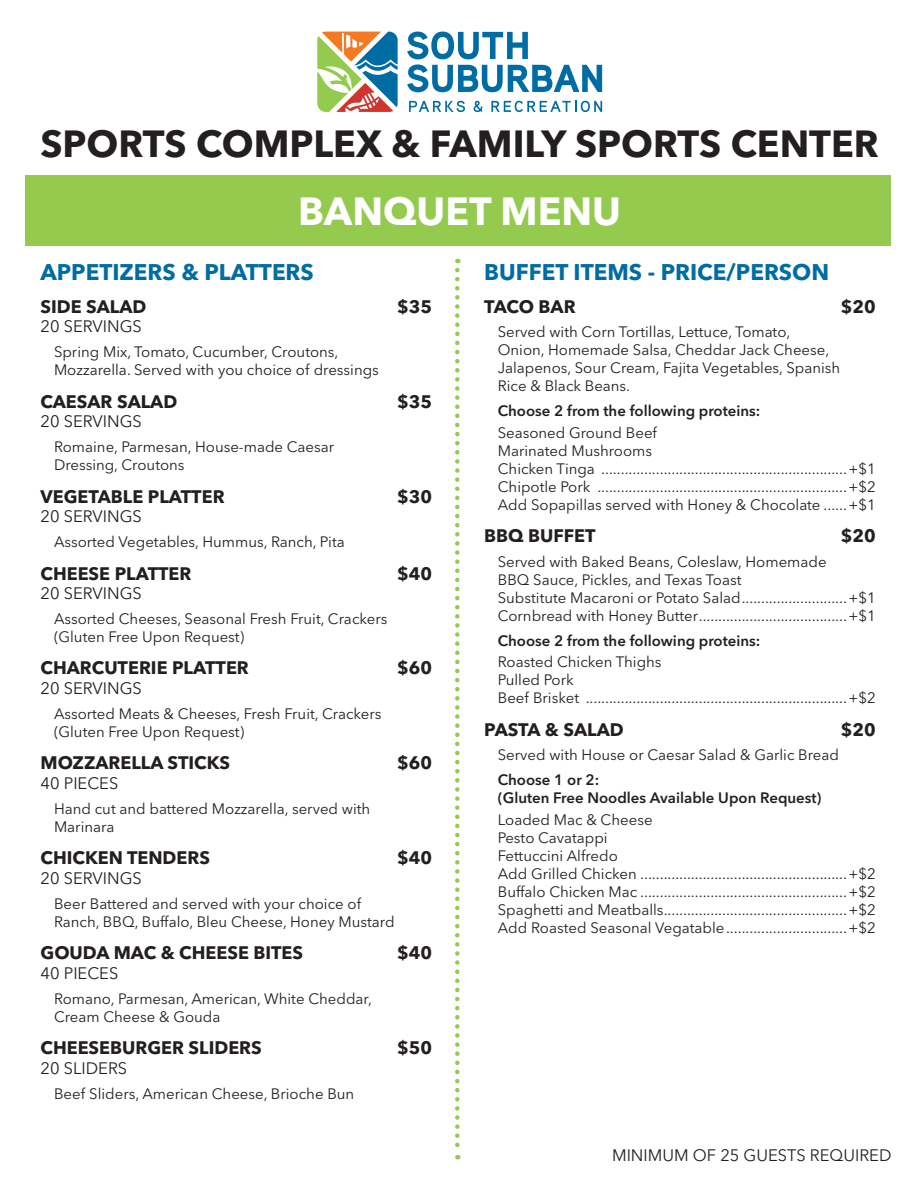
<style>
.page{position:relative;width:918px;height:1188px;background:#fff}
.page>*{position:absolute;margin:0;border:0;box-sizing:border-box;transform-origin:0 0}
.t1{font:700 39px "Avenir Next LT Pro";color:#fff}
.t2{font:700 37.5px "Avenir Next LT Pro";color:#231f20}
.t3{font:700 22.5px "Avenir Next LT Pro";color:#006ca4}
.t4{font:700 18px "Avenir Next LT Pro";color:#231f20}
.Servings{font:16.5px "Avenir Next LT Pro";color:#231f20}
.Description_Add-ons{font:15px "Avenir Next LT Pro";color:#231f20}
.Descriptions{font:15px/18px "Avenir Next LT Pro";color:#231f20}
.Descriptions_-_Buffet{font:15px/18px "Avenir Next LT Pro";color:#231f20}
.Description_Options{font:600 15px/18px "Avenir Next LT Pro";color:#231f20}
</style>
<div class="page">
<div style="left:25px;top:175px;width:866px;height:70px;background:#94ca4e"></div>
<svg style="left:407px;top:32px;width:195px;height:60px"></svg>
<svg style="left:409px;top:101px;width:56px;height:11px"></svg>
<svg style="left:474px;top:101px;width:9px;height:11px"></svg>
<svg style="left:491px;top:101px;width:111px;height:11px"></svg>
<svg style="left:317px;top:32px;width:81px;height:80px"></svg>
<svg style="left:455px;top:270px;width:5px;height:889px"></svg>
<p class="t2" style="left:40px;top:121px;width:840px">SPORTS COMPLEX &amp; FAMILY SPORTS CENTER</p>
<p class="t1" style="left:298px;top:187px;width:325px">BANQUET MENU</p>
<p class="t3" style="left:40px;top:259px;width:275px">APPETIZERS &amp; PLATTERS</p>
<p class="t4" style="left:40px;top:295px;width:108px">SIDE SALAD</p>
<p class="t4" style="left:397px;top:295px;width:36px">$35</p>
<p class="Servings" style="left:40px;top:317px;width:103px">20 SERVINGS</p>
<p class="Descriptions" style="left:54px;top:343px;width:326px">Spring Mix, Tomato, Cucumber, Croutons,<br>Mozzarella. Served with you choice of dressings</p>
<p class="t4" style="left:40px;top:390px;width:138px">CAESAR SALAD</p>
<p class="t4" style="left:397px;top:390px;width:36px">$35</p>
<p class="Servings" style="left:40px;top:412px;width:103px">20 SERVINGS</p>
<p class="Descriptions" style="left:54px;top:438px;width:282px">Romaine, Parmesan, House-made Caesar<br>Dressing, Croutons</p>
<p class="t4" style="left:40px;top:485px;width:186px">VEGETABLE PLATTER</p>
<p class="t4" style="left:397px;top:485px;width:36px">$30</p>
<p class="Servings" style="left:40px;top:507px;width:103px">20 SERVINGS</p>
<p class="Descriptions" style="left:54px;top:533px;width:292px">Assorted Vegetables, Hummus, Ranch, Pita</p>
<p class="t4" style="left:40px;top:562px;width:153px">CHEESE PLATTER</p>
<p class="t4" style="left:397px;top:562px;width:36px">$40</p>
<p class="Servings" style="left:40px;top:584px;width:103px">20 SERVINGS</p>
<p class="Descriptions" style="left:54px;top:610px;width:335px">Assorted Cheeses, Seasonal Fresh Fruit, Crackers (Gluten Free Upon Request)</p>
<p class="t4" style="left:40px;top:657px;width:210px">CHARCUTERIE PLATTER</p>
<p class="t4" style="left:397px;top:657px;width:36px">$60</p>
<p class="Servings" style="left:40px;top:679px;width:103px">20 SERVINGS</p>
<p class="Descriptions" style="left:54px;top:705px;width:329px">Assorted Meats &amp; Cheeses, Fresh Fruit, Crackers (Gluten Free Upon Request)</p>
<p class="t4" style="left:40px;top:752px;width:191px">MOZZARELLA STICKS</p>
<p class="t4" style="left:397px;top:752px;width:36px">$60</p>
<p class="Servings" style="left:40px;top:774px;width:79px">40 PIECES</p>
<p class="Descriptions" style="left:54px;top:800px;width:318px">Hand cut and battered Mozzarella, served with<br>Marinara</p>
<p class="t4" style="left:40px;top:847px;width:171px">CHICKEN TENDERS</p>
<p class="t4" style="left:397px;top:847px;width:36px">$40</p>
<p class="Servings" style="left:40px;top:869px;width:103px">20 SERVINGS</p>
<p class="Descriptions" style="left:54px;top:895px;width:342px">Beer Battered and served with your choice of<br>Ranch, BBQ, Buffalo, Bleu Cheese, Honey Mustard</p>
<p class="t4" style="left:40px;top:942px;width:264px">GOUDA MAC &amp; CHEESE BITES</p>
<p class="t4" style="left:397px;top:942px;width:36px">$40</p>
<p class="Servings" style="left:40px;top:964px;width:79px">40 PIECES</p>
<p class="Descriptions" style="left:54px;top:990px;width:320px">Romano, Parmesan, American, White Cheddar,<br>Cream Cheese &amp; Gouda</p>
<p class="t4" style="left:40px;top:1037px;width:223px">CHEESEBURGER SLIDERS</p>
<p class="t4" style="left:397px;top:1037px;width:36px">$50</p>
<p class="Servings" style="left:40px;top:1059px;width:88px">20 SLIDERS</p>
<p class="Descriptions" style="left:54px;top:1085px;width:302px">Beef Sliders, American Cheese, Brioche Bun</p>
<p class="t3" style="left:484px;top:259px;width:346px">BUFFET ITEMS - PRICE/PERSON</p>
<p class="t4" style="left:484px;top:295px;width:93px">TACO BAR</p>
<p class="t4" style="left:841px;top:295px;width:36px">$20</p>
<p class="Descriptions_-_Buffet" style="left:498px;top:323px;width:344px">Served with Corn Tortillas, Lettuce, Tomato, Onion, Homemade Salsa, Cheddar Jack Cheese, Jalapenos, Sour Cream, Fajita Vegetables, Spanish Rice &amp; Black Beans.</p>
<p class="Description_Options" style="left:498px;top:402px;width:264px">Choose 2 from the following proteins:</p>
<p class="Descriptions" style="left:498px;top:423px;width:161px">Seasoned Ground Beef</p>
<p class="Descriptions" style="left:498px;top:441px;width:156px">Marinated Mushrooms</p>
<p class="Description_Add-ons" style="left:498px;top:460px;width:380px">Chicken Tinga ...............................................................+$1</p>
<p class="Description_Add-ons" style="left:498px;top:478px;width:380px">Chipotle Pork ................................................................+$2</p>
<p class="Description_Add-ons" style="left:498px;top:496px;width:380px">Add Sopapillas served with Honey &amp; Chocolate ......+$1</p>
<p class="t4" style="left:484px;top:525px;width:113px">BBQ BUFFET</p>
<p class="t4" style="left:841px;top:525px;width:36px">$20</p>
<p class="Descriptions_-_Buffet" style="left:498px;top:553px;width:330px">Served with Baked Beans, Coleslaw, Homemade<br>BBQ Sauce, Pickles, and Texas Toast</p>
<p class="Description_Add-ons" style="left:498px;top:589px;width:380px">Substitute Macaroni or Potato Salad...........................+$1</p>
<p class="Description_Add-ons" style="left:498px;top:607px;width:380px">Cornbread with Honey Butter......................................+$1</p>
<p class="Description_Options" style="left:498px;top:631px;width:264px">Choose 2 from the following proteins:</p>
<p class="Descriptions" style="left:498px;top:653px;width:165px">Roasted Chicken Thighs</p>
<p class="Descriptions" style="left:498px;top:671px;width:77px">Pulled Pork</p>
<p class="Description_Add-ons" style="left:498px;top:689px;width:380px">Beef Brisket ...................................................................+$2</p>
<p class="t4" style="left:484px;top:718px;width:141px">PASTA &amp; SALAD</p>
<p class="t4" style="left:841px;top:718px;width:36px">$20</p>
<p class="Descriptions_-_Buffet" style="left:498px;top:746px;width:343px">Served with House or Caesar Salad &amp; Garlic Bread</p>
<p class="Description_Options" style="left:498px;top:771px;width:325px">Choose 1 or 2:<br>(Gluten Free Noodles Available Upon Request)</p>
<p class="Descriptions" style="left:498px;top:810px;width:156px">Loaded Mac &amp; Cheese</p>
<p class="Descriptions" style="left:498px;top:828px;width:111px">Pesto Cavatappi</p>
<p class="Descriptions" style="left:498px;top:846px;width:122px">Fettuccini Alfredo</p>
<p class="Description_Add-ons" style="left:498px;top:864px;width:380px">Add Grilled Chicken .....................................................+$2</p>
<p class="Description_Add-ons" style="left:498px;top:882px;width:380px">Buffalo Chicken Mac .....................................................+$2</p>
<p class="Description_Add-ons" style="left:498px;top:900px;width:380px">Spaghetti and Meatballs...............................................+$2</p>
<p class="Description_Add-ons" style="left:498px;top:918px;width:380px">Add Roasted Seasonal Vegatable...............................+$2</p>
<p class="Servings" style="left:612px;top:1145px;width:281px">MINIMUM OF 25 GUESTS REQUIRED</p>
</div>
